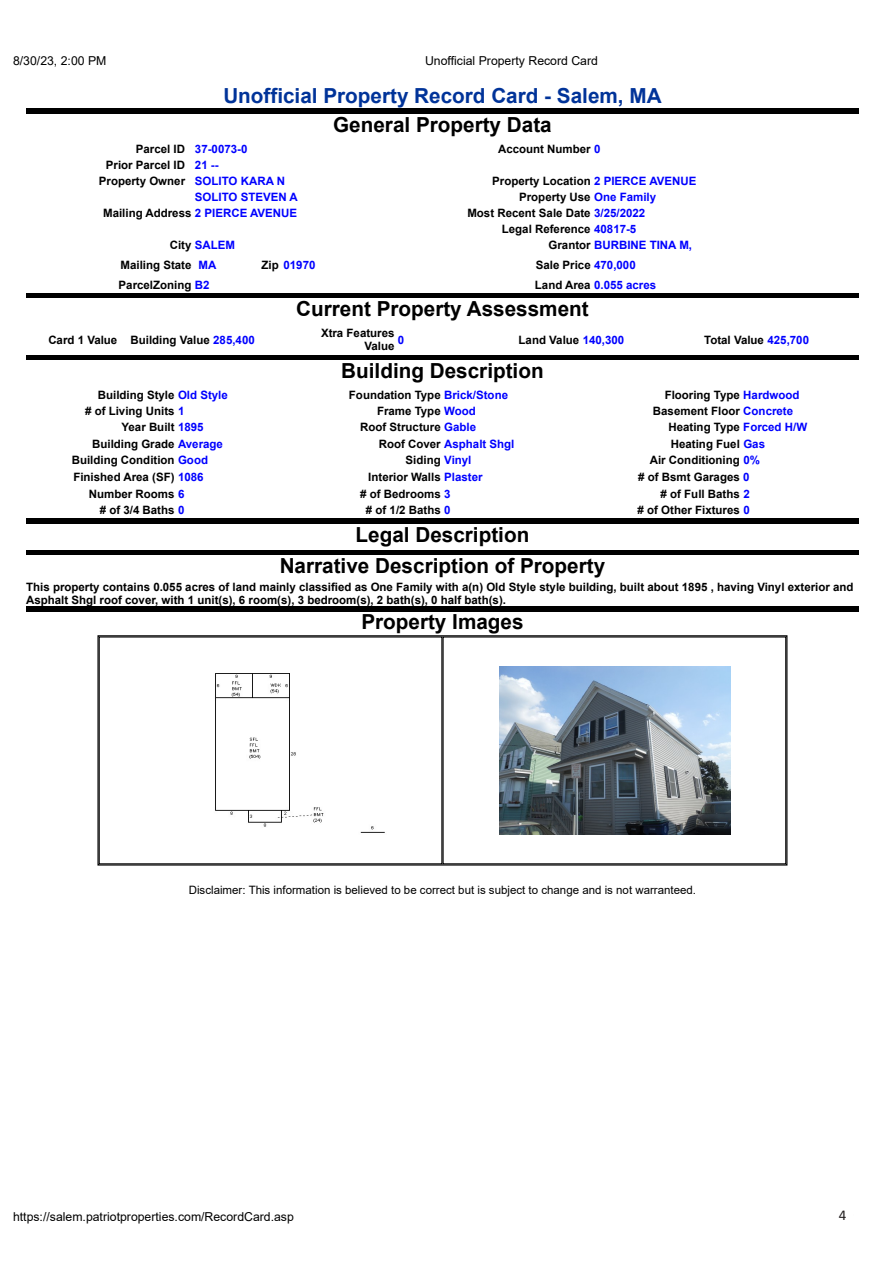
<style>
.page{position:relative;width:893px;height:1263px;background:#fff}
.page>*{position:absolute;margin:0;border:0;box-sizing:border-box;transform-origin:0 0}
.t1{font:700 20.7px/31px "Arial";color:#000;text-align:center}
.t2{font:700 20.7px/28.8px "Arial";color:#039;text-align:center}
.t3{font:15px "Calibri";color:#231f20}
.t4{font:12.3px "Arial";color:#000}
.t5{font:700 11.55px/16px "Arial";color:#000}
.t6{font:700 11.55px "Arial";color:#00f}
.t7{font:11.55px "Arial";color:#000}
.s1{color:#000}
.s2{color:#00f}
</style>
<div class="page">
<hr style="left:26px;top:109px;width:833px;height:4px;background:#000">
<div style="left:26px;top:293px;width:833px;height:5px;background:#000"></div>
<div style="left:26px;top:355px;width:833px;height:5px;background:#000"></div>
<hr style="left:26px;top:519px;width:833px;height:4px;background:#000">
<div style="left:26px;top:550px;width:833px;height:5px;background:#000"></div>
<div style="left:26px;top:606px;width:833px;height:5px;background:#000"></div>
<img style="left:215px;top:673px;width:170px;height:160px">
<img style="left:500px;top:666px;width:230px;height:168px">
<p class="t4" style="left:13px;top:52px;width:95px">8/30/23, 2:00 PM</p>
<p class="t4" style="left:425px;top:52px;width:174px">Unofficial Property Record Card</p>
<p class="t2" style="left:223px;top:82px;width:440px">Unofficial Property Record Card - Salem, MA<br><span class="s1">General Property Data</span></p>
<p class="t6" style="left:136px;top:140px;width:113px"><span class="s1">Parcel ID</span> 37-0073-0</p>
<p class="t5" style="left:498px;top:141px;width:104px">Account Number <span class="s2">0</span></p>
<p class="t5" style="left:99px;top:157px;width:188px;text-indent:7px">Prior Parcel ID <span class="s2">21 --<br></span>Property Owner <span class="s2">SOLITO KARA N</span></p>
<p class="t5" style="left:492px;top:173px;width:206px">Property Location <span class="s2">2 PIERCE AVENUE</span></p>
<p class="t6" style="left:195px;top:189px;width:104px">SOLITO STEVEN A</p>
<p class="t5" style="left:519px;top:189px;width:139px">Property Use <span class="s2">One Family</span></p>
<p class="t5" style="left:103px;top:205px;width:196px">Mailing Address <span class="s2">2 PIERCE AVENUE</span></p>
<p class="t5" style="left:502px;top:205px;width:145px;text-indent:-34px">Most Recent Sale Date <span class="s2">3/25/2022<br></span>Legal Reference <span class="s2">40817-5</span></p>
<p class="t6" style="left:170px;top:237px;width:67px"><span class="s1">City</span> SALEM</p>
<p class="t6" style="left:549px;top:237px;width:145px"><span class="s1">Grantor</span> BURBINE TINA M,</p>
<p class="t5" style="left:121px;top:257px;width:97px">Mailing State <span class="s2">MA</span></p>
<p class="t6" style="left:262px;top:257px;width:55px"><span class="s1">Zip</span> 01970</p>
<p class="t5" style="left:536px;top:257px;width:101px">Sale Price <span class="s2">470,000</span></p>
<p class="t5" style="left:119px;top:277px;width:93px">ParcelZoning <span class="s2">B2</span></p>
<p class="t6" style="left:535px;top:276px;width:123px"><span class="s1">Land Area</span> 0.055 acres</p>
<p class="t1" style="left:296px;top:294px;width:294px">Current Property Assessment</p>
<p class="t5" style="left:48px;top:332px;width:208px">Card 1 Value Building Value <span class="s2">285,400</span></p>
<p class="t5" style="left:321px;top:327px;width:75px;line-height:12.6px;text-align:right">Xtra Features<br>Value</p>
<p class="t6" style="left:398px;top:332px;width:8px">0</p>
<p class="t5" style="left:519px;top:332px;width:107px">Land Value <span class="s2">140,300</span></p>
<p class="t5" style="left:704px;top:332px;width:106px">Total Value <span class="s2">425,700</span></p>
<p class="t1" style="left:341px;top:356px;width:204px">Building Description</p>
<p class="t5" style="left:98px;top:387px;width:131px">Building Style <span class="s2">Old Style</span></p>
<p class="t5" style="left:349px;top:387px;width:161px">Foundation Type <span class="s2">Brick/Stone</span></p>
<p class="t5" style="left:665px;top:387px;width:136px">Flooring Type <span class="s2">Hardwood</span></p>
<p class="t5" style="left:85px;top:403px;width:101px"># of Living Units <span class="s2">1</span></p>
<p class="t5" style="left:377px;top:403px;width:100px">Frame Type <span class="s2">Wood</span></p>
<p class="t5" style="left:653px;top:403px;width:142px">Basement Floor <span class="s2">Concrete</span></p>
<p class="t5" style="left:122px;top:419px;width:84px">Year Built <span class="s2">1895</span></p>
<p class="t5" style="left:360px;top:419px;width:117px">Roof Structure <span class="s2">Gable</span></p>
<p class="t5" style="left:668px;top:419px;width:140px">Heating Type <span class="s2">Forced H/W</span></p>
<p class="t5" style="left:92px;top:436px;width:132px">Building Grade <span class="s2">Average</span></p>
<p class="t6" style="left:379px;top:435px;width:137px"><span class="s1">Roof Cover</span> Asphalt Shgl</p>
<p class="t5" style="left:671px;top:436px;width:96px">Heating Fuel <span class="s2">Gas</span></p>
<p class="t5" style="left:72px;top:452px;width:138px">Building Condition <span class="s2">Good</span></p>
<p class="t5" style="left:406px;top:452px;width:67px">Siding <span class="s2">Vinyl</span></p>
<p class="t5" style="left:650px;top:452px;width:112px">Air Conditioning <span class="s2">0%</span></p>
<p class="t5" style="left:73px;top:469px;width:132px">Finished Area (SF) <span class="s2">1086</span></p>
<p class="t5" style="left:368px;top:469px;width:116px">Interior Walls <span class="s2">Plaster</span></p>
<p class="t5" style="left:638px;top:469px;width:113px"># of Bsmt Garages <span class="s2">0</span></p>
<p class="t5" style="left:89px;top:486px;width:97px">Number Rooms <span class="s2">6</span></p>
<p class="t5" style="left:360px;top:486px;width:92px"># of Bedrooms <span class="s2">3</span></p>
<p class="t5" style="left:661px;top:486px;width:91px"># of Full Baths <span class="s2">2</span></p>
<p class="t5" style="left:100px;top:502px;width:86px"># of 3/4 Baths <span class="s2">0</span></p>
<p class="t5" style="left:366px;top:502px;width:86px"># of 1/2 Baths <span class="s2">0</span></p>
<p class="t5" style="left:638px;top:502px;width:114px"># of Other Fixtures <span class="s2">0</span></p>
<p class="t1" style="left:280px;top:519px;width:327px">Legal Description<br>Narrative Description of Property</p>
<p class="t5" style="left:26px;top:581px;width:829px;line-height:12.6px">This property contains 0.055 acres of land mainly classified as One Family with a(n) Old Style style building, built about 1895 , having Vinyl exterior and<br>Asphalt Shgl roof cover, with 1 unit(s), 6 room(s), 3 bedroom(s), 2 bath(s), 0 half bath(s).</p>
<p class="t1" style="left:361px;top:607px;width:164px">Property Images</p>
<p class="t7" style="left:189px;top:882px;width:509px">Disclaimer: This information is believed to be correct but is subject to change and is not warranteed.</p>
<p class="t4" style="left:13px;top:1208px;width:282px">https://salem.patriotproperties.com/RecordCard.asp</p>
<p class="t3" style="left:839px;top:1205px;width:9px">4</p>
</div>
